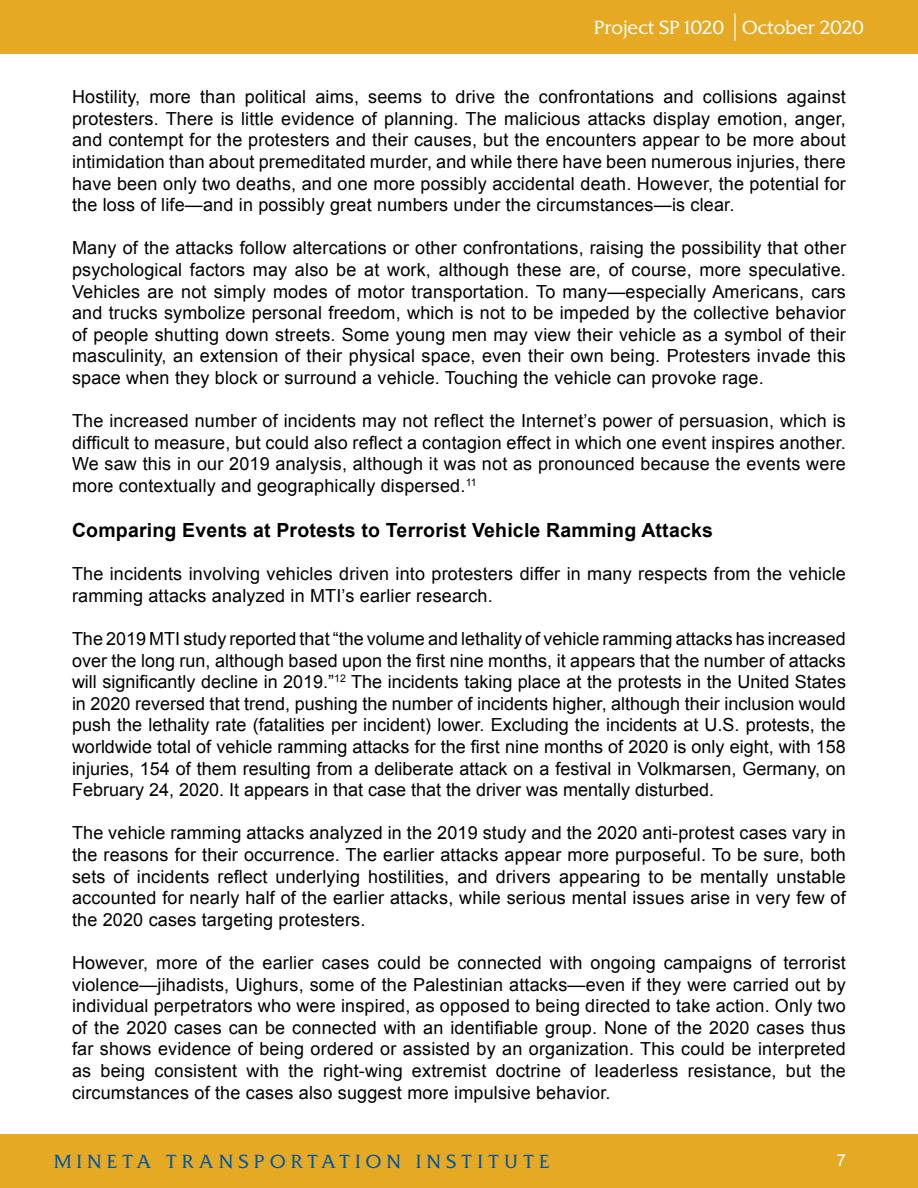
<style>
.page{position:relative;width:918px;height:1188px;background:#fff}
.page>*{position:absolute;margin:0;border:0;box-sizing:border-box;transform-origin:0 0}
.t1{font:700 19.5px "Arial";letter-spacing:.01em;color:#000}
.t2{font:18px/21.6px "Arial";letter-spacing:.01em;color:#000;text-align:justify}
.t3{font:300 18px "SJSU Spartan";letter-spacing:.3em;color:#0056a2}
.t4{font:300 18px "SJSU Spartan";color:#fff}
.t5{font:16.5px "Arial";color:#fff}
</style>
<div class="page">
<div style="left:0;top:1134px;width:918px;height:54px;background:#e5a923"></div>
<div style="left:0;top:0;width:918px;height:54px;background:#e5a923"></div>
<hr style="left:734px;top:13px;width:2px;height:28px;background:#fff">
<p class="t4" style="left:594px;top:16px;width:271px">Project SP 1020 October 2020</p>
<p class="t2" style="left:72px;top:86px;width:775px">Hostility, more than political aims, seems to drive the confrontations and collisions against protesters. There is little evidence of planning. The malicious attacks display emotion, anger, and contempt for the protesters and their causes, but the encounters appear to be more about intimidation than about premeditated murder, and while there have been numerous injuries, there have been only two deaths, and one more possibly accidental death. However, the potential for the loss of life—and in possibly great numbers under the circumstances—is clear.</p>
<p class="t2" style="left:72px;top:237px;width:775px">Many of the attacks follow altercations or other confrontations, raising the possibility that other psychological factors may also be at work, although these are, of course, more speculative.<br>Vehicles are not simply modes of motor transportation. To many—especially Americans, cars and trucks symbolize personal freedom, which is not to be impeded by the collective behavior of people shutting down streets. Some young men may view their vehicle as a symbol of their masculinity, an extension of their physical space, even their own being. Protesters invade this space when they block or surround a vehicle. Touching the vehicle can provoke rage.</p>
<p class="t2" style="left:72px;top:410px;width:775px">The increased number of incidents may not reflect the Internet’s power of persuasion, which is difficult to measure, but could also reflect a contagion effect in which one event inspires another.<br>We saw this in our 2019 analysis, although it was not as pronounced because the events were more contextually and geographically dispersed.<sup>11</sup></p>
<p class="t1" style="left:72px;top:517px;width:642px">Comparing Events at Protests to Terrorist Vehicle Ramming Attacks</p>
<p class="t2" style="left:72px;top:563px;width:775px">The incidents involving vehicles driven into protesters differ in many respects from the vehicle ramming attacks analyzed in MTI’s earlier research.</p>
<p class="t2" style="left:72px;top:628px;width:776px">The 2019 MTI study reported that “the volume and lethality of vehicle ramming attacks has increased over the long run, although based upon the first nine months, it appears that the number of attacks will significantly decline in 2019.”<sup>12</sup> The incidents taking place at the protests in the United States in 2020 reversed that trend, pushing the number of incidents higher, although their inclusion would push the lethality rate (fatalities per incident) lower. Excluding the incidents at U.S. protests, the worldwide total of vehicle ramming attacks for the first nine months of 2020 is only eight, with 158 injuries, 154 of them resulting from a deliberate attack on a festival in Volkmarsen, Germany, on February 24, 2020. It appears in that case that the driver was mentally disturbed.</p>
<p class="t2" style="left:72px;top:822px;width:775px">The vehicle ramming attacks analyzed in the 2019 study and the 2020 anti-protest cases vary in the reasons for their occurrence. The earlier attacks appear more purposeful. To be sure, both sets of incidents reflect underlying hostilities, and drivers appearing to be mentally unstable accounted for nearly half of the earlier attacks, while serious mental issues arise in very few of the 2020 cases targeting protesters.</p>
<p class="t2" style="left:72px;top:952px;width:775px">However, more of the earlier cases could be connected with ongoing campaigns of terrorist violence—jihadists, Uighurs, some of the Palestinian attacks—even if they were carried out by individual perpetrators who were inspired, as opposed to being directed to take action. Only two of the 2020 cases can be connected with an identifiable group. None of the 2020 cases thus far shows evidence of being ordered or assisted by an organization. This could be interpreted as being consistent with the right-wing extremist doctrine of leaderless resistance, but the circumstances of the cases also suggest more impulsive behavior.</p>
<p class="t3" style="left:54px;top:1150px;width:497px">MINETA TRANSPORTATION INSTITUTE</p>
<p class="t5" style="left:837px;top:1149px;width:11px">7</p>
</div>
